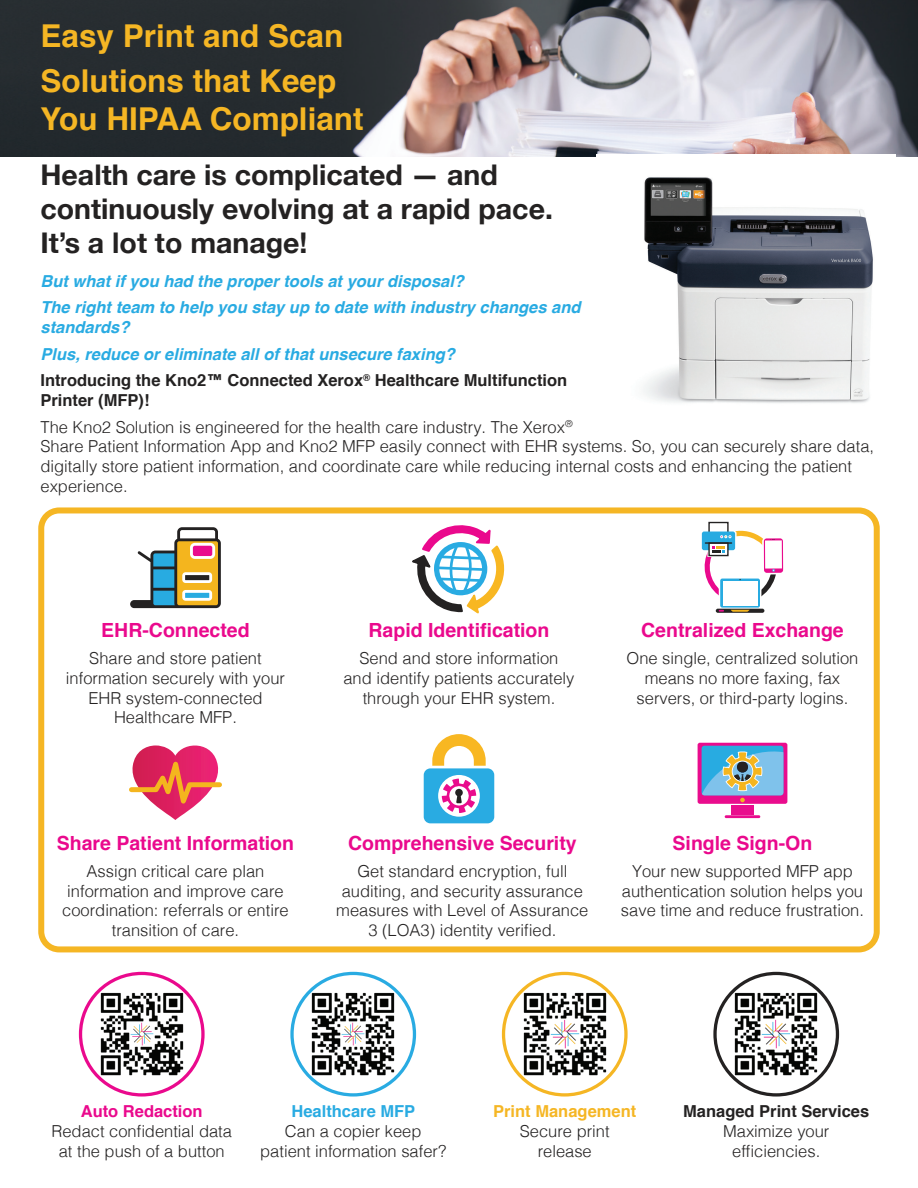
<style>
.page{position:relative;width:918px;height:1188px;background:#fff}
.page>*{position:absolute;margin:0;border:0;box-sizing:border-box;transform-origin:0 0}
.t1{font:700 31.5px/44.5px "Helvetica";color:#f5b624}
.t2{font:700 28.5px/34.2px "Helvetica Neue";color:#242222}
.t3{font:700 19.5px "Helvetica";color:#ea098d}
.t4{font:300 16.5px/19.8px "Helvetica";color:#242222;text-align:center}
.t5{font:italic 700 16.5px/26.5px "Helvetica";color:#29abe2}
.t6{font:700 16.5px "Helvetica";color:#242222}
.t7{font:700 16.5px "Helvetica";color:#f5b624}
.t8{font:700 16.5px "Helvetica";color:#ea098d}
.t9{font:700 16.5px "Helvetica";color:#29abe2}
.s1{font-style:normal;color:#242222}
.s2{font-weight:700}
</style>
<div class="page">
<img style="left:0;top:0;width:918px;height:157px">
<img style="left:596px;top:154px;width:299px;height:249px">
<svg style="left:130px;top:527px;width:91px;height:81px"></svg>
<svg style="left:190px;top:543px;width:25px;height:16px"></svg>
<svg style="left:182px;top:590px;width:30px;height:11px"></svg>
<div style="left:193px;top:546px;width:19px;height:10px;background:#e90c8d;border-radius:2px"></div>
<div style="left:185px;top:593px;width:24px;height:5px;background:#28abe1"></div>
<svg style="left:182px;top:572px;width:30px;height:11px"></svg>
<div style="left:185px;top:575px;width:24px;height:5px;background:#242222"></div>
<svg style="left:129px;top:745px;width:93px;height:75px"></svg>
<svg style="left:412px;top:525px;width:93px;height:89px"></svg>
<div style="left:422px;top:767px;width:74px;height:58px;background:#29abe2;border-radius:8px"></div>
<div style="left:421px;top:766px;width:76px;height:60px;border:3px solid #fff;border-radius:8px"></div>
<svg style="left:438px;top:775px;width:42px;height:42px"></svg>
<svg style="left:432px;top:734px;width:54px;height:79px"></svg>
<div style="left:762px;top:537px;width:23px;height:37px;border:3px solid #fff;border-radius:3px"></div>
<div style="left:764px;top:538px;width:19px;height:35px;background:#e90c8d;border-radius:3px"></div>
<div style="left:765px;top:540px;width:17px;height:29px;background:#fff"></div>
<div style="left:708px;top:521px;width:21px;height:15px;border:3px solid #fff"></div>
<div style="left:700px;top:530px;width:37px;height:22px;border:3px solid #fff;border-radius:2px"></div>
<div style="left:709px;top:523px;width:19px;height:12px;background:#fff"></div>
<div style="left:708px;top:522px;width:21px;height:14px;border:1px solid #242222"></div>
<svg style="left:701px;top:529px;width:77px;height:84px"></svg>
<div style="left:723px;top:581px;width:34px;height:25px;background:#fff"></div>
<div style="left:731px;top:805px;width:23px;height:9px;background:#e90c8d"></div>
<hr style="left:725px;top:815px;width:35px;height:3px;background:#e90c8d">
<svg style="left:698px;top:743px;width:89px;height:61px"></svg>
<svg style="left:702px;top:746px;width:81px;height:56px;background:#84a3bf"></svg>
<div style="left:38px;top:507px;width:842px;height:445px;border:6px solid #f5b624;border-radius:18px"></div>
<svg style="left:81px;top:973px;width:122px;height:122px"></svg>
<img style="left:92px;top:985px;width:99px;height:99px">
<div style="left:79px;top:972px;width:126px;height:125px;border:3px solid #ea098d;border-radius:50%"></div>
<svg style="left:715px;top:973px;width:122px;height:122px"></svg>
<img style="left:727px;top:985px;width:99px;height:99px">
<div style="left:713px;top:972px;width:126px;height:125px;border:3px solid #242222;border-radius:50%"></div>
<svg style="left:292px;top:973px;width:122px;height:122px"></svg>
<img style="left:304px;top:985px;width:99px;height:99px">
<div style="left:290px;top:972px;width:126px;height:125px;border:3px solid #29abe2;border-radius:50%"></div>
<svg style="left:504px;top:973px;width:122px;height:122px"></svg>
<img style="left:515px;top:985px;width:99px;height:99px">
<div style="left:502px;top:972px;width:126px;height:125px;border:3px solid #f5b624;border-radius:50%"></div>
<h1 class="t1" style="left:40px;top:14px;width:304px">Easy Print and Scan<br>Solutions that Keep</h1>
<h1 class="t1" style="left:40px;top:97px;width:325px">You HIPAA Compliant</h1>
<h2 class="t2" style="left:40px;top:159px;width:514px">Health care is complicated — and continuously evolving at a rapid pace.<br>It’s a lot to manage!</h2>
<p class="t5" style="left:40px;top:268px;width:542px">But what if you had the proper tools at your disposal?<br>The right team to help you stay up to date with industry changes and</p>
<p class="t5" style="left:40px;top:314px;width:528px">standards?<br>Plus, reduce or eliminate all of that unsecure faxing?<br><span class="s1">Introducing the Kno2™ Connected Xerox</span><sup>®</sup> <span class="s1">Healthcare Multifunction</span></p>
<p class="t4" style="left:41px;top:386px;width:534px;line-height:26.5px;text-align:left"><span class="s2">Printer (MFP)!<br></span>The Kno2 Solution is engineered for the health care industry. The Xerox<sup>®</sup></p>
<p class="t4" style="left:41px;top:435px;width:835px;text-align:left">Share Patient Information App and Kno2 MFP easily connect with EHR systems. So, you can securely share data, digitally store patient information, and coordinate care while reducing internal costs and enhancing the patient experience.</p>
<p class="t3" style="left:101px;top:615px;width:150px">EHR-Connected</p>
<p class="t4" style="left:66px;top:647px;width:221px">Share and store patient information securely with your<br>EHR system-connected<br>Healthcare MFP.</p>
<p class="t3" style="left:369px;top:615px;width:182px">Rapid Identification</p>
<p class="t4" style="left:343px;top:647px;width:233px">Send and store information and identify patients accurately through your EHR system.</p>
<p class="t3" style="left:641px;top:615px;width:204px">Centralized Exchange</p>
<p class="t4" style="left:626px;top:647px;width:234px">One single, centralized solution means no more faxing, fax servers, or third-party logins.</p>
<p class="t3" style="left:57px;top:828px;width:239px">Share Patient Information</p>
<p class="t4" style="left:62px;top:860px;width:228px">Assign critical care plan information and improve care coordination: referrals or entire transition of care.</p>
<p class="t3" style="left:348px;top:828px;width:230px">Comprehensive Security</p>
<p class="t4" style="left:336px;top:860px;width:254px">Get standard encryption, full auditing, and security assurance measures with Level of Assurance<br>3 (LOA3) identity verified.</p>
<p class="t3" style="left:673px;top:828px;width:141px">Single Sign-On</p>
<p class="t4" style="left:621px;top:860px;width:245px">Your new supported MFP app authentication solution helps you save time and reduce frustration.</p>
<p class="t8" style="left:81px;top:1098px;width:123px">Auto Redaction</p>
<p class="t4" style="left:51px;top:1120px;width:182px">Redact confidential data at the push of a button</p>
<p class="t9" style="left:291px;top:1098px;width:125px">Healthcare MFP</p>
<p class="t4" style="left:260px;top:1120px;width:188px">Can a copier keep patient information safer?</p>
<p class="t7" style="left:493px;top:1098px;width:145px">Print Management</p>
<p class="t4" style="left:520px;top:1120px;width:91px">Secure print release</p>
<p class="t6" style="left:683px;top:1098px;width:188px">Managed Print Services</p>
<p class="t4" style="left:723px;top:1120px;width:108px">Maximize your efficiencies.</p>
</div>
